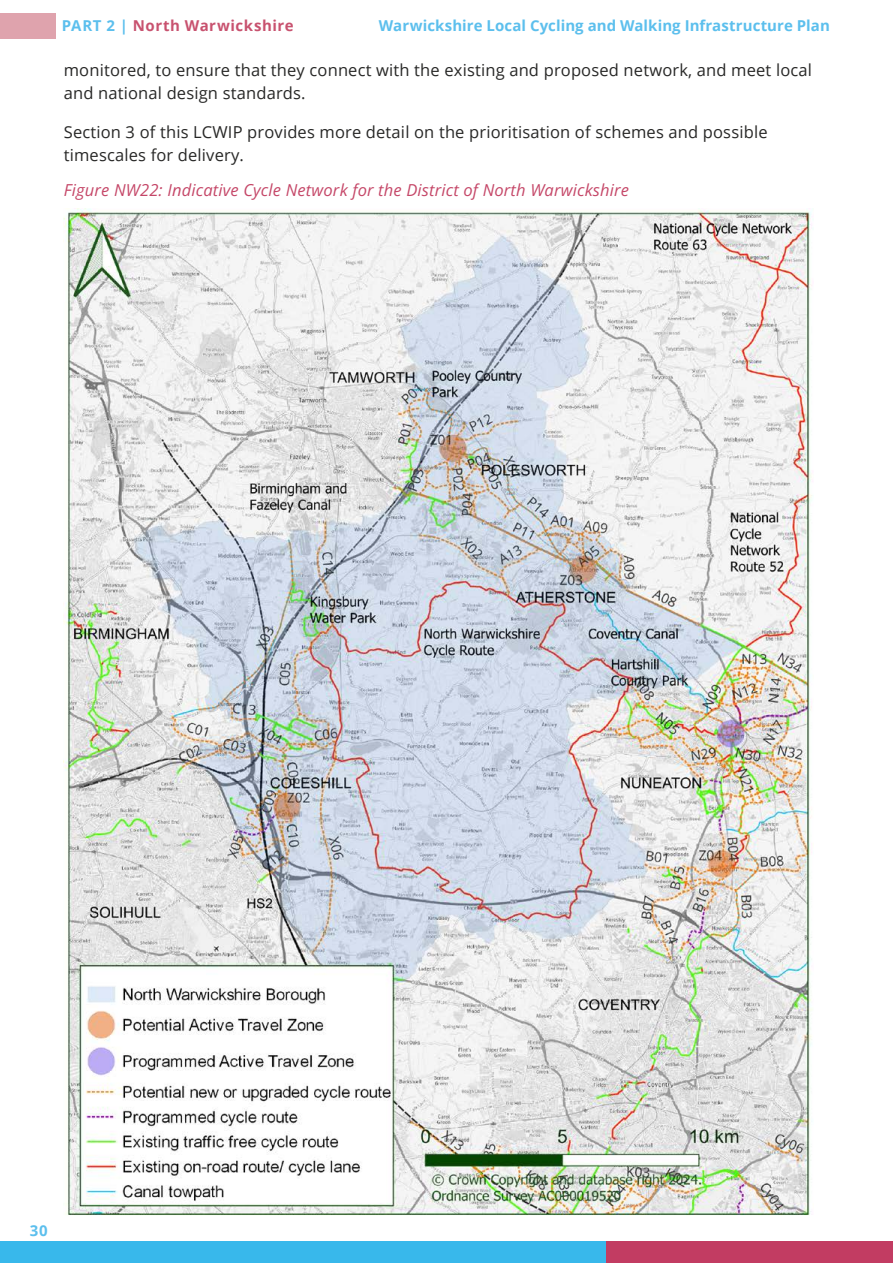
<style>
.page{position:relative;width:893px;height:1263px;background:#fff}
.page>*{position:absolute;margin:0;border:0;box-sizing:border-box;transform-origin:0 0}
.t1{font:16.5px/22.5px "Open Sans";letter-spacing:.01em;color:#282827}
.t2{font:italic 16.5px "Open Sans";letter-spacing:.01em;color:#c54768}
.t3{font:700 15px "Open Sans";letter-spacing:.005em;color:#5cbfed}
.t4{font:700 15px "Open Sans";letter-spacing:.035em;color:#c8526f}
.s1{color:#5cbfed}
</style>
<div class="page">
<div style="left:0;top:1242px;width:606px;height:21px;background:#38b8eb"></div>
<div style="left:606px;top:1242px;width:287px;height:21px;background:#c23c62"></div>
<div style="left:0;top:13px;width:55px;height:25px;background:#dfa3ad"></div>
<img style="left:64px;top:208px;width:748px;height:1008px">
<p class="t4" style="left:62px;top:15px;width:233px"><span class="s1">PART 2 |</span> North Warwickshire</p>
<p class="t3" style="left:379px;top:15px;width:452px">Warwickshire Local Cycling and Walking Infrastructure Plan</p>
<p class="t1" style="left:64px;top:59px;width:750px">monitored, to ensure that they connect with the existing and proposed network, and meet local and national design standards.</p>
<p class="t1" style="left:64px;top:121px;width:705px">Section 3 of this LCWIP provides more detail on the prioritisation of schemes and possible timescales for delivery.</p>
<p class="t2" style="left:64px;top:179px;width:567px">Figure NW22: Indicative Cycle Network for the District of North Warwickshire</p>
<p class="t3" style="left:30px;top:1220px;width:19px">30</p>
</div>
